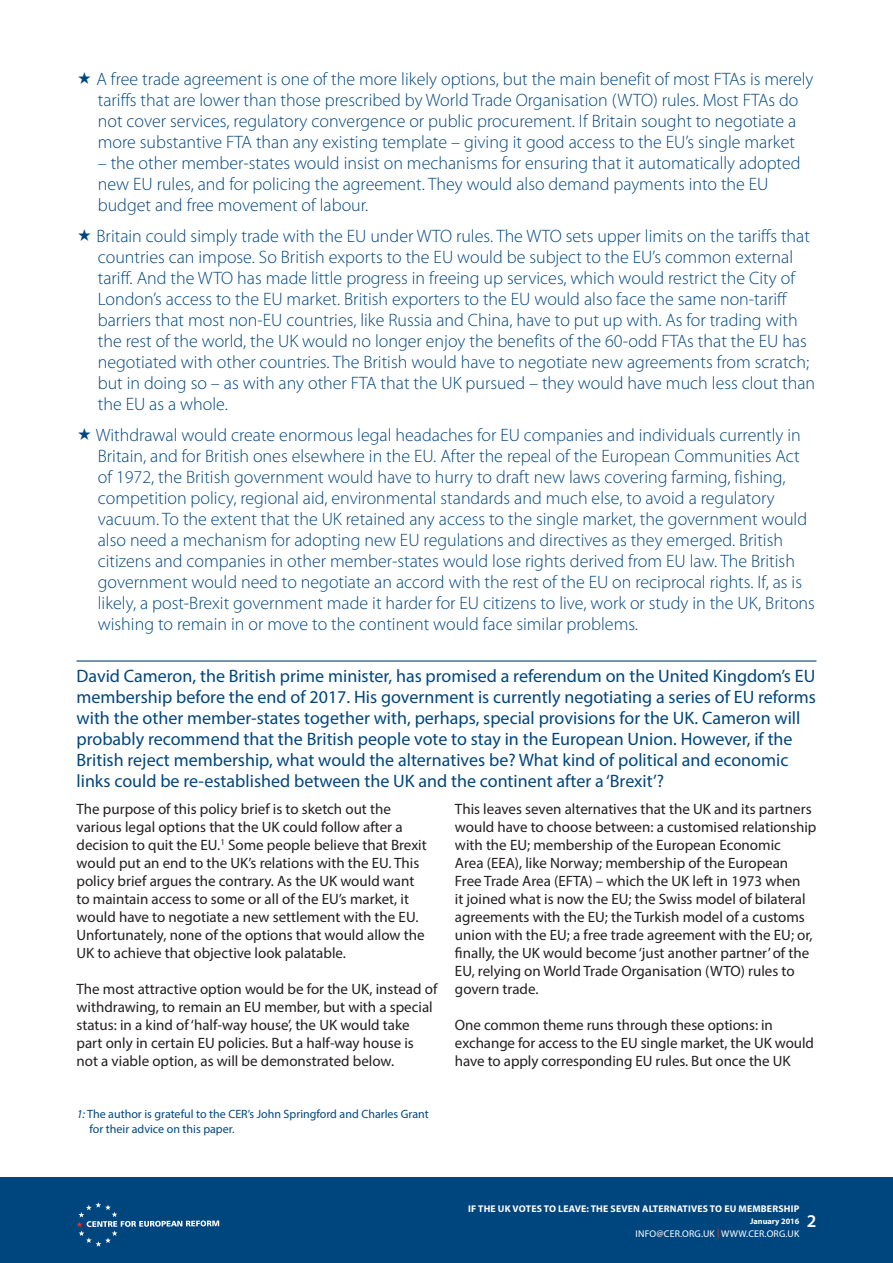
<style>
.page{position:relative;width:893px;height:1263px;background:#fff}
.page>*{position:absolute;margin:0;border:0;box-sizing:border-box;transform-origin:0 0}
.Key_Points{font:300 18px/21px "Myriad Pro";color:#00467e}
.Intro_Paragraph{font:18px/21px "Myriad Pro";color:#00467e}
.t1{font:600 18px "Myriad Pro";color:#fff}
.Body_Copy{font:15px/18px "Myriad Pro";color:#231f20}
.Footnotes{font:12px/15px "Myriad Pro";color:#00467e}
.t2{font:700 9.75px "Myriad Pro";letter-spacing:.02em;color:#fff}
.t3{font:9.75px "Myriad Pro";letter-spacing:.02em;color:#fff}
.t4{font:700 8.25px "Myriad Pro";color:#fff}
.s1{font-style:italic}
.s2{color:#ee2e22}
</style>
<div class="page">
<hr style="left:77px;top:660px;width:739px;height:2px;background:#00467e">
<div style="left:0;top:1178px;width:893px;height:85px;background:#00467e"></div>
<svg style="left:77px;top:1202px;width:142px;height:45px"></svg>
<p class="Key_Points" style="left:97px;top:68px;width:718px">A free trade agreement is one of the more likely options, but the main benefit of most FTAs is merely tariffs that are lower than those prescribed by World Trade Organisation (WTO) rules. Most FTAs do not cover services, regulatory convergence or public procurement. If Britain sought to negotiate a more substantive FTA than any existing template – giving it good access to the EU’s single market</p>
<p class="Key_Points" style="left:98px;top:152px;width:704px">– the other member-states would insist on mechanisms for ensuring that it automatically adopted new EU rules, and for policing the agreement. They would also demand payments into the EU budget and free movement of labour.</p>
<p class="Key_Points" style="left:97px;top:225px;width:720px">Britain could simply trade with the EU under WTO rules. The WTO sets upper limits on the tariffs that countries can impose. So British exports to the EU would be subject to the EU’s common external tariff. And the WTO has made little progress in freeing up services, which would restrict the City of London’s access to the EU market. British exporters to the EU would also face the same non-tariff barriers that most non-EU countries, like Russia and China, have to put up with. As for trading with the rest of the world, the UK would no longer enjoy the benefits of the 60-odd FTAs that the EU has negotiated with other countries. The British would have to negotiate new agreements from scratch; but in doing so – as with any other FTA that the UK pursued – they would have much less clout than the EU as a whole.</p>
<p class="Key_Points" style="left:96px;top:424px;width:721px">Withdrawal would create enormous legal headaches for EU companies and individuals currently in Britain, and for British ones elsewhere in the EU. After the repeal of the European Communities Act of 1972, the British government would have to hurry to draft new laws covering farming, fishing, competition policy, regional aid, environmental standards and much else, to avoid a regulatory vacuum. To the extent that the UK retained any access to the single market, the government would also need a mechanism for adopting new EU regulations and directives as they emerged. British citizens and companies in other member-states would lose rights derived from EU law. The British government would need to negotiate an accord with the rest of the EU on reciprocal rights. If, as is likely, a post-Brexit government made it harder for EU citizens to live, work or study in the UK, Britons wishing to remain in or move to the continent would face similar problems.</p>
<p class="Intro_Paragraph" style="left:77px;top:665px;width:741px">David Cameron, the British prime minister, has promised a referendum on the United Kingdom’s EU membership before the end of 2017. His government is currently negotiating a series of EU reforms with the other member-states together with, perhaps, special provisions for the UK. Cameron will probably recommend that the British people vote to stay in the European Union. However, if the British reject membership, what would the alternatives be? What kind of political and economic links could be re-established between the UK and the continent after a ‘Brexit’?</p>
<p class="Body_Copy" style="left:77px;top:800px;width:352px">The purpose of this policy brief is to sketch out the various legal options that the UK could follow after a decision to quit the EU.<sup>1</sup> Some people believe that Brexit would put an end to the UK’s relations with the EU. This policy brief argues the contrary. As the UK would want to maintain access to some or all of the EU’s market, it would have to negotiate a new settlement with the EU.<br>Unfortunately, none of the options that would allow the UK to achieve that objective look palatable.</p>
<p class="Body_Copy" style="left:77px;top:980px;width:362px">The most attractive option would be for the UK, instead of withdrawing, to remain an EU member, but with a special status: in a kind of ‘half-way house’, the UK would take part only in certain EU policies. But a half-way house is not a viable option, as will be demonstrated below.</p>
<p class="Body_Copy" style="left:455px;top:800px;width:363px">This leaves seven alternatives that the UK and its partners would have to choose between: a customised relationship with the EU; membership of the European Economic<br>Area (EEA), like Norway; membership of the European Free Trade Area (EFTA) – which the UK left in 1973 when<br>it joined what is now the EU; the Swiss model of bilateral agreements with the EU; the Turkish model of a customs union with the EU; a free trade agreement with the EU; or, finally, the UK would become ‘just another partner’ of the EU, relying on World Trade Organisation (WTO) rules to govern trade.</p>
<p class="Body_Copy" style="left:455px;top:1016px;width:361px">One common theme runs through these options: in exchange for access to the EU single market, the UK would have to apply corresponding EU rules. But once the UK</p>
<p class="Footnotes" style="left:89px;top:1106px;width:341px;text-indent:-13px"><span class="s1">1:</span> The author is grateful to the CER’s John Springford and Charles Grant for their advice on this paper.</p>
<p class="t2" style="left:468px;top:1202px;width:333px">IF THE UK VOTES TO LEAVE: THE SEVEN ALTERNATIVES TO EU MEMBERSHIP</p>
<p class="t4" style="left:750px;top:1215px;width:51px">January 2016</p>
<p class="t3" style="left:636px;top:1228px;width:165px">INFO@CER.ORG.UK <span class="s2">|</span> WWW.CER.ORG.UK</p>
<p class="t1" style="left:807px;top:1210px;width:11px">2</p>
</div>
